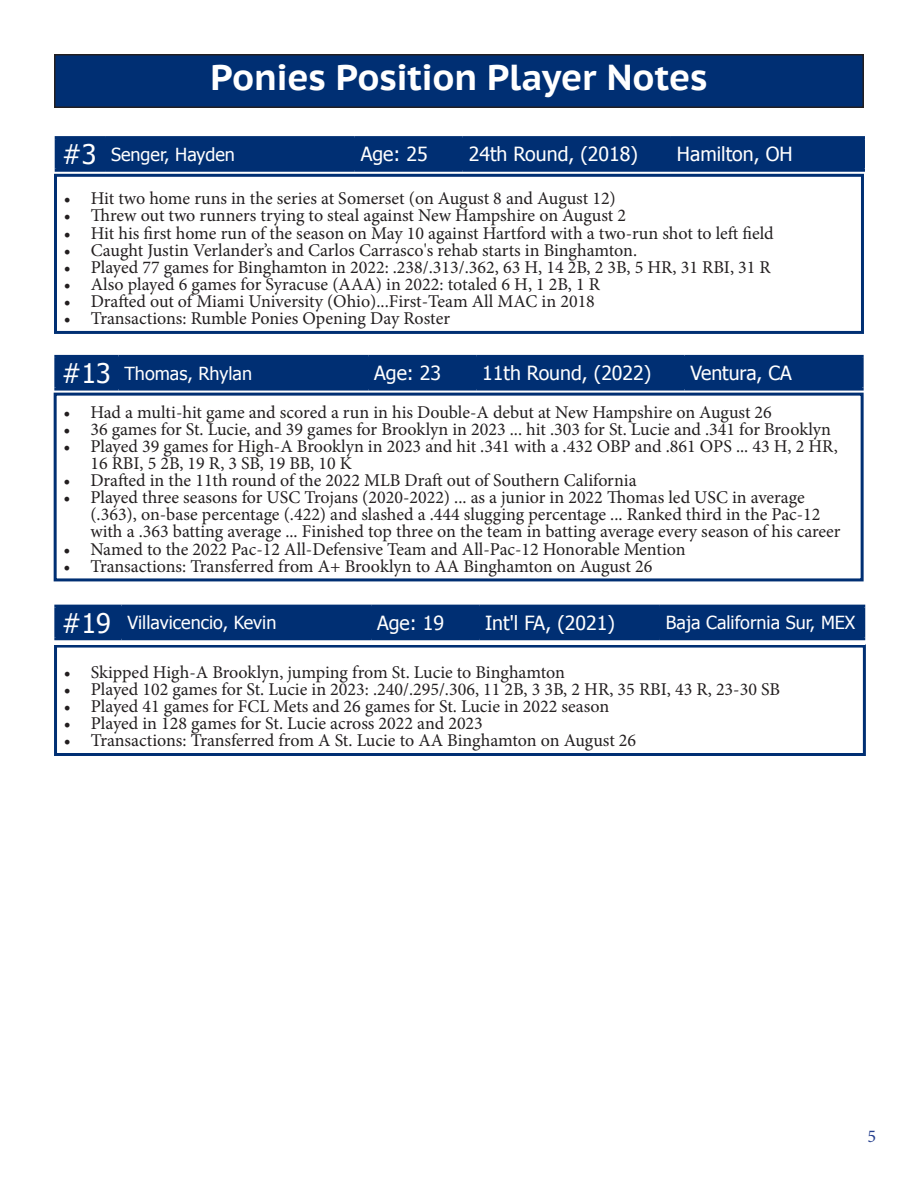
<style>
.page{position:relative;width:918px;height:1188px;background:#fff}
.page>*{position:absolute;margin:0;border:0;box-sizing:border-box;transform-origin:0 0}
.t1{font:700 36px "PT Sans Caption";letter-spacing:-.01em;color:#fff}
.t2{font:27px "Tahoma";color:#fff}
.t3{font:19.5px "Tahoma";color:#fff}
.t4{font:18px/17.1px "Minion Pro";color:#231f20}
.t5{font:18px "Tahoma";color:#fff}
.t6{font:18px "Minion Pro";color:#253f8e}
</style>
<div class="page">
<div style="left:55px;top:55px;width:808px;height:52px;background:#002f73"></div>
<div style="left:54px;top:54px;width:810px;height:54px;border:2px solid #231f20"></div>
<div style="left:54px;top:174px;width:810px;height:160px;border:3px solid #002f73"></div>
<div style="left:58px;top:139px;width:611px;height:30px;background:#002f73"></div>
<div style="left:671px;top:138px;width:192px;height:32px;background:#002f73"></div>
<hr style="left:55px;top:136px;width:50px;height:3px;background:#002f73">
<hr style="left:55px;top:139px;width:3px;height:30px;background:#002f73">
<hr style="left:105px;top:136px;width:250px;height:3px;background:#002f73">
<hr style="left:104px;top:139px;width:3px;height:30px;background:#002f73">
<hr style="left:355px;top:136px;width:108px;height:3px;background:#002f73">
<hr style="left:353px;top:139px;width:3px;height:30px;background:#002f73">
<hr style="left:463px;top:136px;width:208px;height:3px;background:#002f73">
<hr style="left:461px;top:139px;width:3px;height:30px;background:#002f73">
<hr style="left:671px;top:136px;width:194px;height:3px;background:#002f73">
<hr style="left:669px;top:139px;width:3px;height:30px;background:#002f73">
<hr style="left:862px;top:139px;width:3px;height:30px;background:#002f73">
<hr style="left:55px;top:169px;width:50px;height:3px;background:#002f73">
<hr style="left:105px;top:169px;width:250px;height:3px;background:#002f73">
<hr style="left:355px;top:169px;width:108px;height:3px;background:#002f73">
<hr style="left:463px;top:169px;width:208px;height:3px;background:#002f73">
<hr style="left:671px;top:169px;width:194px;height:3px;background:#002f73">
<div style="left:54px;top:393px;width:810px;height:188px;border:3px solid #002f73"></div>
<div style="left:57px;top:358px;width:626px;height:30px;background:#002f73"></div>
<div style="left:684px;top:356px;width:178px;height:33px;background:#002f73"></div>
<hr style="left:54px;top:355px;width:64px;height:3px;background:#002f73">
<hr style="left:54px;top:358px;width:3px;height:30px;background:#002f73">
<hr style="left:118px;top:355px;width:250px;height:3px;background:#002f73">
<hr style="left:117px;top:358px;width:3px;height:30px;background:#002f73">
<hr style="left:368px;top:355px;width:108px;height:3px;background:#002f73">
<hr style="left:367px;top:358px;width:3px;height:30px;background:#002f73">
<hr style="left:476px;top:355px;width:208px;height:3px;background:#002f73">
<hr style="left:475px;top:358px;width:3px;height:30px;background:#002f73">
<hr style="left:684px;top:355px;width:180px;height:3px;background:#002f73">
<hr style="left:683px;top:358px;width:3px;height:30px;background:#002f73">
<hr style="left:861px;top:358px;width:3px;height:30px;background:#002f73">
<hr style="left:54px;top:388px;width:64px;height:3px;background:#002f73">
<hr style="left:118px;top:388px;width:250px;height:3px;background:#002f73">
<hr style="left:368px;top:388px;width:108px;height:3px;background:#002f73">
<hr style="left:476px;top:388px;width:208px;height:3px;background:#002f73">
<hr style="left:684px;top:388px;width:180px;height:3px;background:#002f73">
<div style="left:54px;top:645px;width:812px;height:111px;border:3px solid #002f73"></div>
<div style="left:54px;top:605px;width:811px;height:40px;background:linear-gradient(to right,#fff,#fff)"></div>
<div style="left:57px;top:608px;width:601px;height:29px;background:#002f73"></div>
<div style="left:660px;top:606px;width:204px;height:33px;background:#002f73"></div>
<hr style="left:54px;top:605px;width:67px;height:3px;background:#002f73">
<hr style="left:54px;top:608px;width:3px;height:29px;background:#002f73">
<hr style="left:121px;top:605px;width:250px;height:3px;background:#002f73">
<hr style="left:120px;top:608px;width:3px;height:29px;background:#002f73">
<hr style="left:371px;top:605px;width:108px;height:3px;background:#002f73">
<hr style="left:370px;top:608px;width:3px;height:29px;background:#002f73">
<hr style="left:479px;top:605px;width:181px;height:3px;background:#002f73">
<hr style="left:478px;top:608px;width:3px;height:29px;background:#002f73">
<hr style="left:660px;top:605px;width:205px;height:3px;background:#002f73">
<hr style="left:658px;top:608px;width:3px;height:29px;background:#002f73">
<hr style="left:862px;top:608px;width:3px;height:29px;background:#002f73">
<hr style="left:54px;top:637px;width:67px;height:3px;background:#002f73">
<hr style="left:121px;top:637px;width:250px;height:3px;background:#002f73">
<hr style="left:371px;top:637px;width:108px;height:3px;background:#002f73">
<hr style="left:479px;top:637px;width:181px;height:3px;background:#002f73">
<hr style="left:660px;top:637px;width:205px;height:3px;background:#002f73">
<p class="t1" style="left:210px;top:53px;width:499px">Ponies Position Player Notes</p>
<p class="t2" style="left:62px;top:136px;width:36px">#3</p>
<p class="t5" style="left:111px;top:142px;width:125px">Senger, Hayden</p>
<p class="t3" style="left:361px;top:141px;width:69px">Age: 25</p>
<p class="t3" style="left:469px;top:141px;width:171px">24th Round, (2018)</p>
<p class="t3" style="left:677px;top:141px;width:117px">Hamilton, OH</p>
<p class="t4" style="left:64px;top:190px;width:554px">• Hit two home runs in the series at Somerset (on August 8 and August 12)</p>
<p class="t4" style="left:64px;top:207px;width:564px">• Threw out two runners trying to steal against New Hampshire on August 2</p>
<p class="t4" style="left:64px;top:224px;width:712px">• Hit his first home run of the season on May 10 against Hartford with a two-run shot to left field</p>
<p class="t4" style="left:64px;top:241px;width:575px">• Caught Justin Verlander’s and Carlos Carrasco's rehab starts in Binghamton.</p>
<p class="t4" style="left:64px;top:259px;width:708px">• Played 77 games for Binghamton in 2022: .238/.313/.362, 63 H, 14 2B, 2 3B, 5 HR, 31 RBI, 31 R</p>
<p class="t4" style="left:64px;top:276px;width:538px">• Also played 6 games for Syracuse (AAA) in 2022: totaled 6 H, 1 2B, 1 R</p>
<p class="t4" style="left:64px;top:293px;width:533px">• Drafted out of Miami University (Ohio)...First-Team All MAC in 2018</p>
<p class="t4" style="left:64px;top:310px;width:388px">• Transactions: Rumble Ponies Opening Day Roster</p>
<p class="t2" style="left:62px;top:355px;width:51px">#13</p>
<p class="t5" style="left:124px;top:361px;width:129px">Thomas, Rhylan</p>
<p class="t3" style="left:374px;top:360px;width:69px">Age: 23</p>
<p class="t3" style="left:482px;top:360px;width:171px">11th Round, (2022)</p>
<p class="t3" style="left:690px;top:360px;width:103px">Ventura, CA</p>
<p class="t4" style="left:63px;top:403px;width:710px">• Had a multi-hit game and scored a run in his Double-A debut at New Hampshire on August 26</p>
<p class="t4" style="left:63px;top:420px;width:769px">• 36 games for St. Lucie, and 39 games for Brooklyn in 2023 ... hit .303 for St. Lucie and .341 for Brooklyn</p>
<p class="t4" style="left:90px;top:438px;width:749px;text-indent:-27px">• Played 39 games for High-A Brooklyn in 2023 and hit .341 with a .432 OBP and .861 OPS ... 43 H, 2 HR,<br>16 RBI, 5 2B, 19 R, 3 SB, 19 BB, 10 K</p>
<p class="t4" style="left:63px;top:472px;width:575px">• Drafted in the 11th round of the 2022 MLB Draft out of Southern California</p>
<p class="t4" style="left:90px;top:489px;width:752px;text-indent:-27px">• Played three seasons for USC Trojans (2020-2022) ... as a junior in 2022 Thomas led USC in average (.363), on-base percentage (.422) and slashed a .444 slugging percentage ... Ranked third in the Pac-12 with a .363 batting average ... Finished top three on the team in batting average every season of his career</p>
<p class="t4" style="left:63px;top:540px;width:624px">• Named to the 2022 Pac-12 All-Defensive Team and All-Pac-12 Honorable Mention</p>
<p class="t4" style="left:63px;top:557px;width:590px">• Transactions: Transferred from A+ Brooklyn to AA Binghamton on August 26</p>
<p class="t2" style="left:62px;top:605px;width:51px">#19</p>
<p class="t5" style="left:127px;top:611px;width:151px">Villavicencio, Kevin</p>
<p class="t3" style="left:377px;top:610px;width:69px">Age: 19</p>
<p class="t3" style="left:485px;top:610px;width:131px">Int'l FA, (2021)</p>
<p class="t5" style="left:666px;top:611px;width:191px">Baja California Sur, MEX</p>
<p class="t4" style="left:64px;top:664px;width:503px">• Skipped High-A Brooklyn, jumping from St. Lucie to Binghamton</p>
<p class="t4" style="left:64px;top:681px;width:718px">• Played 102 games for St. Lucie in 2023: .240/.295/.306, 11 2B, 3 3B, 2 HR, 35 RBI, 43 R, 23-30 SB</p>
<p class="t4" style="left:64px;top:698px;width:547px">• Played 41 games for FCL Mets and 26 games for St. Lucie in 2022 season</p>
<p class="t4" style="left:64px;top:715px;width:421px">• Played in 128 games for St. Lucie across 2022 and 2023</p>
<p class="t4" style="left:64px;top:732px;width:574px">• Transactions: Transferred from A St. Lucie to AA Binghamton on August 26</p>
<p class="t6" style="left:867px;top:1124px;width:10px">5</p>
</div>
